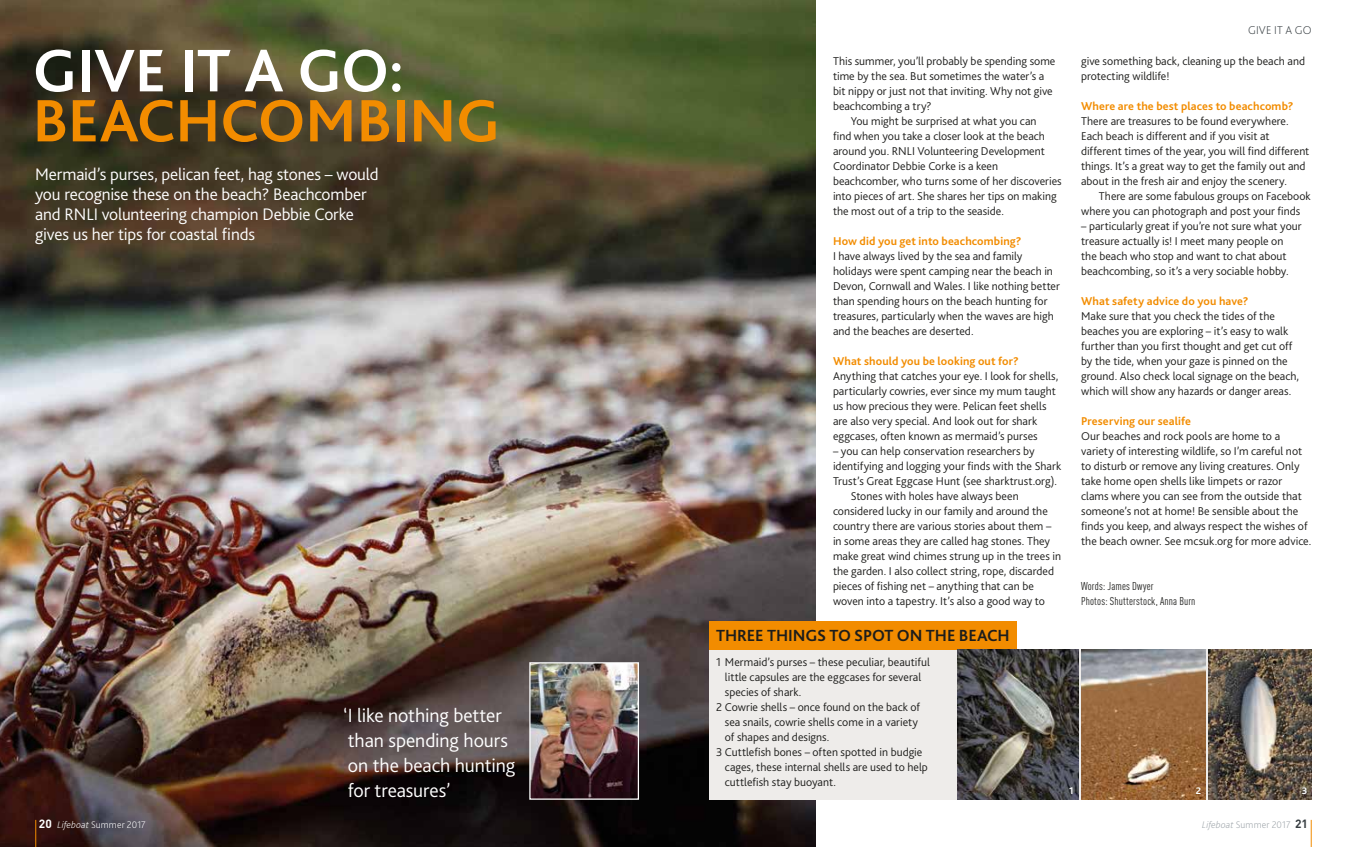
<style>
.page{position:relative;width:1347px;height:847px;background:#fff}
.page>*{position:absolute;margin:0;border:0;box-sizing:border-box;transform-origin:0 0}
.t1{font:700 62.88px "Bliss 2";letter-spacing:-.005em;color:#fff}
.t2{font:700 62.5px "Bliss 2";letter-spacing:-.005em;color:#f28c00}
.t3{font:300 20px/25px "Bliss 2";letter-spacing:-.005em;color:#fff}
.t4{font:300 17.5px/20px "Bliss 2";letter-spacing:-.01em;color:#fff}
.t5{font:700 16.88px "Bliss 2";letter-spacing:-.005em;color:#1d1d1b}
.t6{font:300 11.88px/15px "Bliss 2";color:#1d1d1b}
.t7{font:700 11.88px "Bliss 2";letter-spacing:.01em;color:#f28c00}
.t8{font:200 11.88px "Bliss 2";letter-spacing:.01em;color:#373e42}
.t9{font:condensed 11.25px/15px "DINOT";letter-spacing:.015em;color:#1d1d1b}
.t10{font:200 10px "Bliss 2";letter-spacing:.01em;color:#9da4a9}
.t11{font:200 10px "Bliss 2";letter-spacing:.01em;color:#fff}
.t12{font:700 10px "Bliss 2";color:#fff}
.s1{font-family:"DINOT";font-weight:700;font-size:11.88px}
.s2{font-style:italic}
.s3{font-family:"DINOT";font-weight:700;font-size:11.88px;color:#373e42}
</style>
<div class="page">
<svg style="left:1310px;top:820px;width:1px;height:27px"></svg>
<img style="left:0;top:0;width:815px;height:847px">
<svg style="left:35px;top:820px;width:1px;height:27px"></svg>
<div style="left:709px;top:650px;width:230px;height:150px;background:#eeecea"></div>
<div style="left:939px;top:650px;width:372px;height:150px;background:#eeecea"></div>
<div style="left:709px;top:621px;width:307px;height:29px;background:#f28c00"></div>
<img style="left:528px;top:661px;width:111px;height:139px">
<img style="left:1081px;top:650px;width:124px;height:150px">
<img style="left:1208px;top:650px;width:103px;height:150px">
<img style="left:957px;top:650px;width:121px;height:150px">
<h1 class="t1" style="left:33px;top:31px;width:373px">GIVE IT A GO:</h1>
<h2 class="t2" style="left:33px;top:82px;width:469px">BEACHCOMBING</h2>
<h3 class="t4" style="left:35px;top:164px;width:345px">Mermaid’s purses, pelican feet, hag stones – would you recognise these on the beach? Beachcomber and RNLI volunteering champion Debbie Corke gives us her tips for coastal finds</h3>
<p class="t11" style="left:39px;top:819px;width:108px"><span class="s1">20</span> <span class="s2">Lifeboat</span> Summer 2017</p>
<h3 class="t3" style="left:343px;top:703px;width:174px">‘I like nothing better than spending hours on the beach hunting for treasures’</h3>
<p class="t8" style="left:1248px;top:23px;width:65px">GIVE IT A GO</p>
<p class="t6" style="left:833px;top:53px;width:224px">This summer, you’ll probably be spending some</p>
<p class="t6" style="left:833px;top:68px;width:213px">time by the sea. But sometimes the water’s a</p>
<p class="t6" style="left:833px;top:83px;width:221px">bit nippy or just not that inviting. Why not give</p>
<p class="t6" style="left:833px;top:98px;width:100px">beachcombing a try?</p>
<p class="t6" style="left:850px;top:113px;width:187px">You might be surprised at what you can</p>
<p class="t6" style="left:833px;top:128px;width:213px">find when you take a closer look at the beach</p>
<p class="t6" style="left:833px;top:143px;width:213px">around you. RNLI Volunteering Development</p>
<p class="t6" style="left:833px;top:158px;width:167px">Coordinator Debbie Corke is a keen</p>
<p class="t6" style="left:833px;top:173px;width:230px">beachcomber, who turns some of her discoveries</p>
<p class="t6" style="left:833px;top:188px;width:225px">into pieces of art. She shares her tips on making</p>
<p class="t6" style="left:833px;top:203px;width:172px">the most out of a trip to the seaside.</p>
<p class="t7" style="left:833px;top:234px;width:190px">How did you get into beachcombing?</p>
<p class="t6" style="left:833px;top:248px;width:228px">I have always lived by the sea and family holidays were spent camping near the beach in Devon, Cornwall and Wales. I like nothing better than spending hours on the beach hunting for treasures, particularly when the waves are high and the beaches are deserted.</p>
<p class="t7" style="left:833px;top:354px;width:187px">What should you be looking out for?</p>
<p class="t6" style="left:833px;top:368px;width:227px">Anything that catches your eye. I look for shells, particularly cowries, ever since my mum taught us how precious they were. Pelican feet shells are also very special. And look out for shark eggcases, often known as mermaid’s purses</p>
<p class="t6" style="left:833px;top:443px;width:203px">– you can help conservation researchers by</p>
<p class="t6" style="left:833px;top:458px;width:230px">identifying and logging your finds with the Shark</p>
<p class="t6" style="left:833px;top:473px;width:225px">Trust’s Great Eggcase Hunt (see sharktrust.org).</p>
<p class="t6" style="left:850px;top:488px;width:169px">Stones with holes have always been</p>
<p class="t6" style="left:833px;top:503px;width:216px">considered lucky in our family and around the</p>
<p class="t6" style="left:833px;top:518px;width:220px">country there are various stories about them –</p>
<p class="t6" style="left:833px;top:533px;width:219px">in some areas they are called hag stones. They</p>
<p class="t6" style="left:833px;top:548px;width:229px">make great wind chimes strung up in the trees in</p>
<p class="t6" style="left:833px;top:563px;width:223px">the garden. I also collect string, rope, discarded</p>
<p class="t6" style="left:833px;top:578px;width:202px">pieces of fishing net – anything that can be</p>
<p class="t6" style="left:833px;top:593px;width:213px">woven into a tapestry. It’s also a good way to</p>
<p class="t6" style="left:1081px;top:53px;width:225px">give something back, cleaning up the beach and protecting wildlife!</p>
<p class="t7" style="left:1081px;top:99px;width:214px">Where are the best places to beachcomb?</p>
<p class="t6" style="left:1081px;top:113px;width:230px">There are treasures to be found everywhere.<br>Each beach is different and if you visit at different times of the year, you will find different things. It’s a great way to get the family out and about in the fresh air and enjoy the scenery.</p>
<p class="t6" style="left:1081px;top:188px;width:231px;text-indent:18px">There are some fabulous groups on Facebook where you can photograph and post your finds</p>
<p class="t6" style="left:1081px;top:218px;width:222px">– particularly great if you’re not sure what your treasure actually is! I meet many people on the beach who stop and want to chat about beachcombing, so it’s a very sociable hobby.</p>
<p class="t7" style="left:1081px;top:294px;width:169px">What safety advice do you have?</p>
<p class="t6" style="left:1081px;top:308px;width:219px">Make sure that you check the tides of the beaches you are exploring – it’s easy to walk further than you first thought and get cut off by the tide, when your gaze is pinned on the ground. Also check local signage on the beach, which will show any hazards or danger areas.</p>
<p class="t7" style="left:1081px;top:414px;width:111px">Preserving our sealife</p>
<p class="t6" style="left:1081px;top:428px;width:232px">Our beaches and rock pools are home to a variety of interesting wildlife, so I’m careful not to disturb or remove any living creatures. Only take home open shells like limpets or razor clams where you can see from the outside that someone’s not at home! Be sensible about the finds you keep, and always respect the wishes of the beach owner. See mcsuk.org for more advice.</p>
<p class="t9" style="left:1081px;top:578px;width:116px">Words: James Dwyer<br>Photos: Shutterstock, Anna Burn</p>
<h3 class="t5" style="left:716px;top:625px;width:295px">THREE THINGS TO SPOT ON THE BEACH</h3>
<p class="t6" style="left:716px;top:654px;width:215px">1 Mermaid’s purses – these peculiar, beautiful</p>
<p class="t6" style="left:725px;top:669px;width:198px">little capsules are the eggcases for several</p>
<p class="t6" style="left:725px;top:684px;width:78px">species of shark.</p>
<p class="t6" style="left:716px;top:699px;width:206px">2 Cowrie shells – once found on the back of</p>
<p class="t6" style="left:725px;top:714px;width:195px">sea snails, cowrie shells come in a variety</p>
<p class="t6" style="left:725px;top:729px;width:106px">of shapes and designs.</p>
<p class="t6" style="left:716px;top:744px;width:208px">3 Cuttlefish bones – often spotted in budgie</p>
<p class="t6" style="left:725px;top:759px;width:204px">cages, these internal shells are used to help</p>
<p class="t6" style="left:725px;top:774px;width:112px">cuttlefish stay buoyant.</p>
<p class="t12" style="left:1069px;top:785px;width:6px">1</p>
<p class="t12" style="left:1195px;top:785px;width:7px">2</p>
<p class="t12" style="left:1301px;top:785px;width:7px">3</p>
<p class="t10" style="left:1202px;top:819px;width:107px"><span class="s2">Lifeboat</span> Summer 2017 <span class="s3">21</span></p>
</div>
